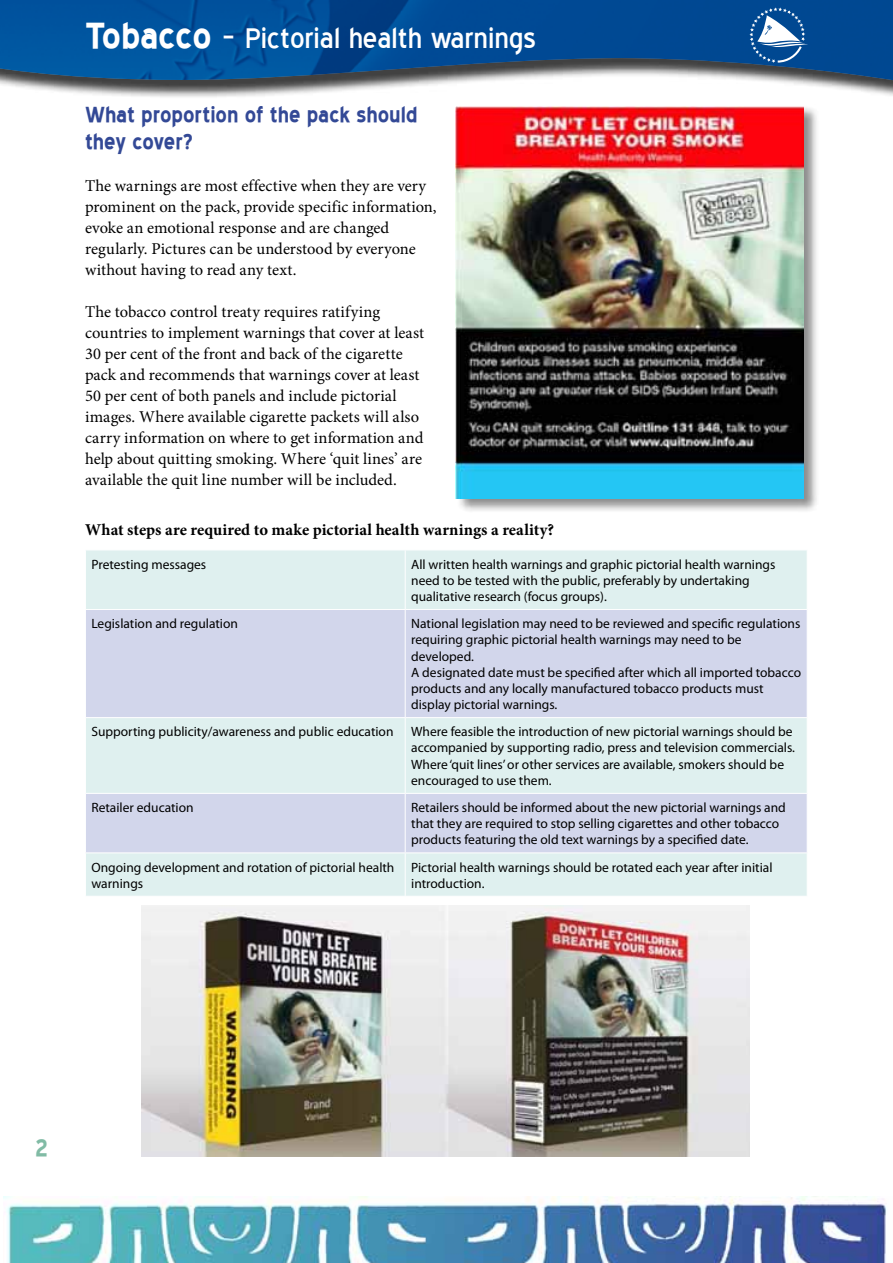
<style>
.page{position:relative;width:893px;height:1263px;background:#fff}
.page>*{position:absolute;margin:0;border:0;box-sizing:border-box;transform-origin:0 0}
.t1{font:36px "Blue Highway";color:#fff}
.t2{font:700 30px "Blue Highway";color:#81bba5}
.t3{font:700 27px/27px "Blue Highway";color:#334996}
.t4{font:16.5px/21px "Minion Pro";color:#000}
.t5{font:700 16.5px "Minion Pro";color:#000}
.t6{font:13.5px/16.2px "Myriad Pro";color:#000}
.s1{font-weight:700;font-size:45px}
</style>
<div class="page">
<img style="left:3px;top:1196px;width:884px;height:67px">
<div style="left:0;top:0;width:893px;height:99px;background:#000;opacity:.75"></div>
<img style="left:0;top:0;width:893px;height:80px">
<svg style="left:749px;top:7px;width:59px;height:57px"></svg>
<div style="left:86px;top:550px;width:721px;height:346px;background:#dff0ef"></div>
<svg style="left:86px;top:610px;width:721px;height:242px;background:#d6deec"></svg>
<hr style="left:405px;top:550px;width:1px;height:59px;background:#fff">
<hr style="left:405px;top:718px;width:1px;height:75px;background:#fff">
<hr style="left:405px;top:853px;width:1px;height:43px;background:#fff">
<hr style="left:85px;top:609px;width:320px;height:1px;background:#fff">
<hr style="left:85px;top:717px;width:320px;height:1px;background:#fff">
<hr style="left:405px;top:609px;width:402px;height:1px;background:#fff">
<hr style="left:405px;top:610px;width:1px;height:107px;background:#fff">
<hr style="left:405px;top:717px;width:402px;height:1px;background:#fff">
<hr style="left:85px;top:793px;width:320px;height:1px;background:#fff">
<hr style="left:85px;top:852px;width:320px;height:1px;background:#fff">
<hr style="left:405px;top:793px;width:402px;height:1px;background:#fff">
<hr style="left:405px;top:794px;width:1px;height:58px;background:#fff">
<hr style="left:405px;top:852px;width:402px;height:1px;background:#fff">
<div style="left:456px;top:104px;width:364px;height:409px;background:#000;opacity:.45"></div>
<img style="left:455px;top:106px;width:348px;height:393px">
<img style="left:142px;top:906px;width:607px;height:251px">
<h1 class="t1" style="left:85px;top:22px;width:452px"><span class="s1">Tobacco</span> – Pictorial health warnings</h1>
<h3 class="t3" style="left:85px;top:102px;width:334px">What proportion of the pack should they cover?</h3>
<p class="t4" style="left:85px;top:176px;width:353px">The warnings are most effective when they are very prominent on the pack, provide specific information, evoke an emotional response and are changed regularly. Pictures can be understood by everyone without having to read any text.</p>
<p class="t4" style="left:85px;top:302px;width:341px">The tobacco control treaty requires ratifying countries to implement warnings that cover at least 30 per cent of the front and back of the cigarette pack and recommends that warnings cover at least 50 per cent of both panels and include pictorial images. Where available cigarette packets will also carry information on where to get information and help about quitting smoking. Where ‘quit lines’ are available the quit line number will be included.</p>
<p class="t5" style="left:85px;top:518px;width:470px">What steps are required to make pictorial health warnings a reality?</p>
<p class="t6" style="left:91px;top:556px;width:116px">Pretesting messages</p>
<p class="t6" style="left:411px;top:556px;width:366px">All written health warnings and graphic pictorial health warnings need to be tested with the public, preferably by undertaking qualitative research (focus groups).</p>
<p class="t6" style="left:91px;top:615px;width:148px">Legislation and regulation</p>
<p class="t6" style="left:411px;top:615px;width:391px">National legislation may need to be reviewed and specific regulations requiring graphic pictorial health warnings may need to be developed.<br>A designated date must be specified after which all imported tobacco products and any locally manufactured tobacco products must display pictorial warnings.</p>
<p class="t6" style="left:91px;top:723px;width:304px">Supporting publicity/awareness and public education</p>
<p class="t6" style="left:411px;top:723px;width:385px">Where feasible the introduction of new pictorial warnings should be accompanied by supporting radio, press and television commercials.<br>Where ‘quit lines’ or other services are available, smokers should be encouraged to use them.</p>
<p class="t6" style="left:91px;top:799px;width:104px">Retailer education</p>
<p class="t6" style="left:411px;top:799px;width:376px">Retailers should be informed about the new pictorial warnings and that they are required to stop selling cigarettes and other tobacco products featuring the old text warnings by a specified date.</p>
<p class="t6" style="left:91px;top:859px;width:305px">Ongoing development and rotation of pictorial health warnings</p>
<p class="t6" style="left:411px;top:859px;width:363px">Pictorial health warnings should be rotated each year after initial introduction.</p>
<h2 class="t2" style="left:35px;top:1134px;width:14px">2</h2>
</div>
